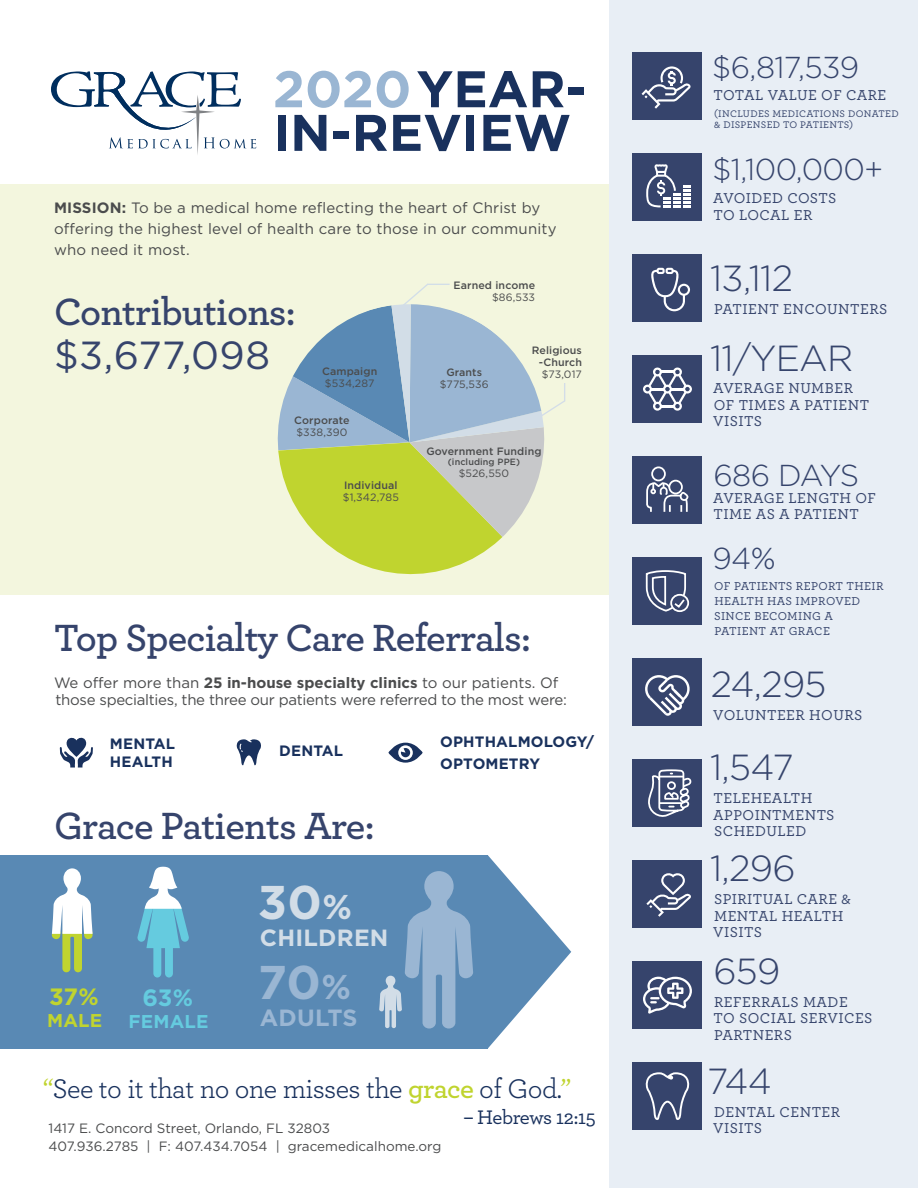
<style>
.page{position:relative;width:918px;height:1188px;background:#fff}
.page>*{position:absolute;margin:0;border:0;box-sizing:border-box;transform-origin:0 0}
.t1{font:700 51.45px/43.7px "Gotham";color:#19315d}
.t2{font:700 47.25px "Gotham";color:#d2dde7}
.t3{font:700 47.25px "Gotham";color:#9ab6d3}
.t4{font:600 39.75px "Archer";letter-spacing:-.02em;color:#36446c}
.t5{font:39.15px "Gotham";letter-spacing:.01em;color:#36446c}
.t6{font:300 36.3px "Gotham";letter-spacing:-.02em;color:#36446c}
.t7{font:300 30.3px "Gotham";letter-spacing:-.02em;color:#36446c}
.t8{font:28.2px "Archer";letter-spacing:-.02em;color:#19315d}
.t9{font:700 23.55px "Gotham";color:#65cbdf}
.t10{font:700 23.55px "Gotham";color:#c0d42f}
.t11{font:700 23.4px "Gotham";letter-spacing:.01em;color:#d2dde7}
.t12{font:700 23.4px "Gotham";letter-spacing:.01em;color:#9ab6d3}
.t13{font:500 20.55px "Archer";letter-spacing:-.025em;color:#19315d}
.t14{font:700 18.6px "Gotham";letter-spacing:.01em;color:#65cbdf}
.t15{font:700 18.6px "Gotham";color:#c0d42f}
.t16{font:500 15px/16.5px "Archer";letter-spacing:.03em;color:#36446c}
.t17{font:15px/21px "Gotham";color:#4b4c4d}
.t18{font:15px/16.5px "Gotham";letter-spacing:-.02em;color:#4b4c4d}
.t19{font:700 15px/18px "Gotham";letter-spacing:.01em;color:#19315d}
.t20{font:500 15px/16.5px "Archer";letter-spacing:.01em;color:#36446c}
.body{font:13.5px/18px "Gotham";color:#4b4c4d}
.t21{font:500 12px/15px "Archer";letter-spacing:.03em;color:#36446c}
.t22{font:500 10.65px/12px "Gotham";letter-spacing:.01em;color:#4b4c4d;text-align:right}
.t23{font:10.65px "Gotham";letter-spacing:.01em;color:#4b4c4d}
.t24{font:500 10.05px/10.5px "Archer";letter-spacing:.03em;color:#36446c}
.t25{font:500 9px "Gotham";letter-spacing:.01em;color:#4b4c4d}
.s1{color:#9ab6d3}
.s2{font-weight:700}
.s3{font-size:34.35px}
.s4{color:#c0d42f}
.s5{font-weight:600;color:#c0d42f}
</style>
<div class="page">
<div style="left:0;top:185px;width:667px;height:410px;background:#f3f6de"></div>
<div style="left:610px;top:0;width:308px;height:1188px;background:#e8eef5"></div>
<svg style="left:51px;top:71px;width:205px;height:83px"></svg>
<svg style="left:488px;top:855px;width:83px;height:193px"></svg>
<div style="left:0;top:855px;width:488px;height:194px;background:#5989b4"></div>
<div style="left:633px;top:860px;width:69px;height:68px;background:#36446c"></div>
<svg style="left:646px;top:873px;width:45px;height:44px"></svg>
<div style="left:633px;top:658px;width:69px;height:68px;background:#36446c"></div>
<svg style="left:645px;top:675px;width:45px;height:41px"></svg>
<div style="left:633px;top:153px;width:69px;height:68px;background:#36446c"></div>
<svg style="left:646px;top:164px;width:45px;height:43px"></svg>
<div style="left:633px;top:52px;width:69px;height:68px;background:#36446c"></div>
<div style="left:633px;top:456px;width:69px;height:68px;background:#36446c"></div>
<div style="left:633px;top:254px;width:69px;height:68px;background:#36446c"></div>
<svg style="left:651px;top:268px;width:39px;height:43px"></svg>
<svg style="left:642px;top:66px;width:49px;height:43px"></svg>
<div style="left:633px;top:961px;width:69px;height:68px;background:#36446c"></div>
<svg style="left:643px;top:977px;width:49px;height:37px"></svg>
<div style="left:633px;top:355px;width:69px;height:68px;background:#36446c"></div>
<svg style="left:643px;top:367px;width:49px;height:44px"></svg>
<svg style="left:379px;top:871px;width:94px;height:158px"></svg>
<svg style="left:277px;top:283px;width:289px;height:292px"></svg>
<svg style="left:52px;top:868px;width:41px;height:104px"></svg>
<svg style="left:137px;top:867px;width:52px;height:111px"></svg>
<svg style="left:388px;top:743px;width:35px;height:20px"></svg>
<svg style="left:60px;top:737px;width:33px;height:31px"></svg>
<svg style="left:236px;top:739px;width:25px;height:26px"></svg>
<div style="left:633px;top:1062px;width:69px;height:68px;background:#36446c"></div>
<svg style="left:645px;top:1072px;width:45px;height:48px"></svg>
<div style="left:633px;top:759px;width:69px;height:68px;background:#36446c"></div>
<svg style="left:648px;top:769px;width:44px;height:48px"></svg>
<div style="left:633px;top:557px;width:69px;height:68px;background:#36446c"></div>
<svg style="left:645px;top:570px;width:45px;height:42px"></svg>
<svg style="left:646px;top:466px;width:43px;height:46px"></svg>
<p class="t1" style="left:273px;top:66px;width:315px"><span class="s1">2020</span> YEAR-<br>IN-REVIEW</p>
<p class="t17" style="left:54px;top:197px;width:504px"><span class="s2">MISSION:</span> To be a medical home reflecting the heart of Christ by offering the highest level of health care to those in our community who need it most.</p>
<p class="t7" style="left:712px;top:50px;width:148px">$6,817,539</p>
<p class="t16" style="left:714px;top:86px;width:174px">TOTAL VALUE OF CARE</p>
<p class="t24" style="left:714px;top:108px;width:186px">(INCLUDES MEDICATIONS DONATED &amp; DISPENSED TO PATIENTS)</p>
<p class="t7" style="left:712px;top:153px;width:173px">$1,100,000+</p>
<p class="t20" style="left:713px;top:189px;width:125px">AVOIDED COSTS<br>TO LOCAL ER</p>
<p class="t6" style="left:710px;top:258px;width:84px">13,112</p>
<p class="t22" style="left:454px;top:279px;width:83px">Earned income</p>
<p class="t23" style="left:492px;top:291px;width:45px">$86,533</p>
<p class="t4" style="left:54px;top:282px;width:243px">Contributions:</p>
<p class="t16" style="left:714px;top:300px;width:175px">PATIENT ENCOUNTERS</p>
<p class="t5" style="left:54px;top:333px;width:218px">$3,677,098</p>
<p class="t6" style="left:710px;top:338px;width:145px">11/YEAR</p>
<p class="t16" style="left:713px;top:379px;width:157px">AVERAGE NUMBER<br>OF TIMES A PATIENT<br>VISITS</p>
<p class="t22" style="left:532px;top:344px;width:52px">Religious -Church</p>
<p class="t23" style="left:542px;top:368px;width:42px">$73,017</p>
<p class="t22" style="left:322px;top:365px;width:57px">Campaign</p>
<p class="t23" style="left:325px;top:377px;width:51px">$534,287</p>
<p class="t22" style="left:446px;top:366px;width:37px">Grants</p>
<p class="t23" style="left:440px;top:379px;width:50px">$775,536</p>
<p class="t22" style="left:294px;top:414px;width:57px">Corporate</p>
<p class="t23" style="left:296px;top:426px;width:52px">$338,390</p>
<p class="t22" style="left:344px;top:479px;width:55px">Individual</p>
<p class="t23" style="left:343px;top:491px;width:58px">$1,342,785</p>
<p class="t22" style="left:426px;top:445px;width:117px">Government Funding</p>
<p class="t25" style="left:448px;top:457px;width:74px">(including PPE)</p>
<p class="t23" style="left:459px;top:467px;width:52px">$526,550</p>
<p class="t4" style="left:54px;top:608px;width:478px">Top Specialty Care Referrals:</p>
<p class="t18" style="left:54px;top:675px;width:514px">We offer more than <span class="s2">25 in-house specialty clinics</span> to our patients. Of those specialties, the three our patients were referred to the most were:</p>
<p class="t19" style="left:110px;top:734px;width:67px">MENTAL<br>HEALTH</p>
<p class="t19" style="left:440px;top:733px;width:155px">OPHTHALMOLOGY/</p>
<p class="t19" style="left:279px;top:742px;width:65px">DENTAL</p>
<p class="t19" style="left:440px;top:754px;width:101px">OPTOMETRY</p>
<p class="t4" style="left:54px;top:797px;width:322px">Grace Patients Are:</p>
<p class="t10" style="left:49px;top:983px;width:51px">37%</p>
<p class="t15" style="left:47px;top:1009px;width:57px">MALE</p>
<p class="t9" style="left:143px;top:984px;width:52px">63%</p>
<p class="t14" style="left:129px;top:1010px;width:82px">FEMALE</p>
<p class="t2" style="left:258px;top:875px;width:96px">30<span class="s3">%</span></p>
<p class="t11" style="left:260px;top:924px;width:130px">CHILDREN</p>
<p class="t3" style="left:258px;top:955px;width:95px">70<span class="s3">%</span></p>
<p class="t12" style="left:260px;top:1005px;width:99px">ADULTS</p>
<p class="t8" style="left:43px;top:1069px;width:529px"><span class="s4">“</span>See to it that no one misses the <span class="s5">grace</span> of God.<span class="s4">”</span></p>
<p class="t13" style="left:464px;top:1102px;width:134px">– Hebrews 12:15</p>
<p class="body" style="left:49px;top:1119px;width:394px">1417 E. Concord Street, Orlando, FL 32803<br>407.936.2785 | F: 407.434.7054 | gracemedicalhome.org</p>
<p class="t7" style="left:714px;top:459px;width:147px">686 DAYS</p>
<p class="t16" style="left:713px;top:489px;width:164px">AVERAGE LENGTH OF<br>TIME AS A PATIENT</p>
<p class="t7" style="left:712px;top:542px;width:65px">94%</p>
<p class="t21" style="left:714px;top:578px;width:171px">OF PATIENTS REPORT THEIR<br>HEALTH HAS IMPROVED<br>SINCE BECOMING A<br>PATIENT AT GRACE</p>
<p class="t6" style="left:711px;top:665px;width:117px">24,295</p>
<p class="t16" style="left:713px;top:706px;width:151px">VOLUNTEER HOURS</p>
<p class="t6" style="left:710px;top:748px;width:85px">1,547</p>
<p class="t16" style="left:713px;top:789px;width:123px">TELEHEALTH<br>APPOINTMENTS<br>SCHEDULED</p>
<p class="t6" style="left:710px;top:849px;width:87px">1,296</p>
<p class="t16" style="left:713px;top:890px;width:139px">SPIRITUAL CARE &amp;<br>MENTAL HEALTH<br>VISITS</p>
<p class="t6" style="left:713px;top:951px;width:68px">659</p>
<p class="t16" style="left:714px;top:993px;width:160px">REFERRALS MADE<br>TO SOCIAL SERVICES<br>PARTNERS</p>
<p class="t6" style="left:707px;top:1061px;width:66px">744</p>
<p class="t16" style="left:713px;top:1103px;width:128px">DENTAL CENTER<br>VISITS</p>
</div>
